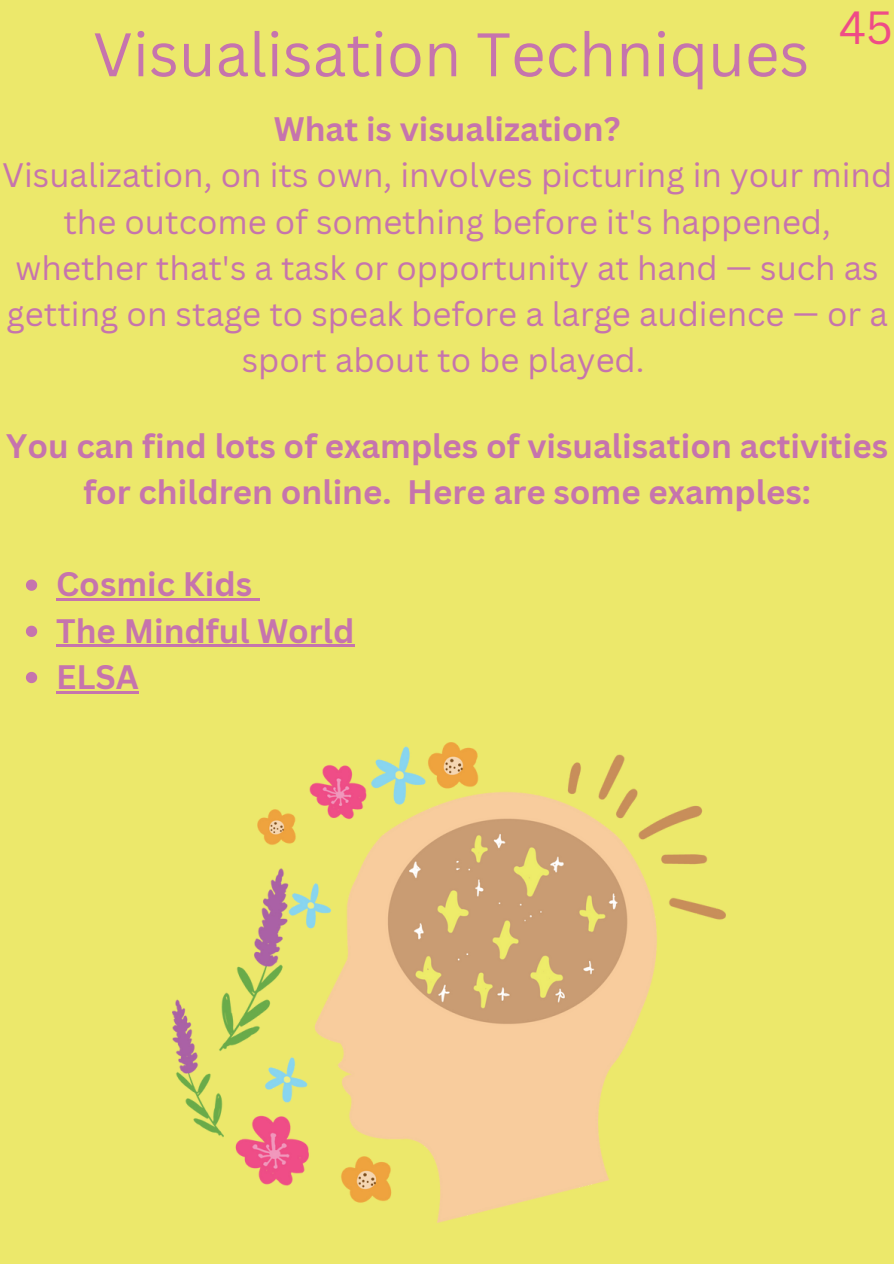
<style>
.page{position:relative;width:894px;height:1264px;background:#fff}
.page>*{position:absolute;margin:0;border:0;box-sizing:border-box;transform-origin:0 0}
.t1{font:60px "Canva Sans";color:#c674ad}
.t2{font:45.3px "Canva Sans";color:#ef4c87}
.t3{font:33px/46.2px "Canva Sans";color:#c674ad;text-align:center}
.t4{font:700 33px/46.2px "Canva Sans";color:#c674ad}
</style>
<div class="page">
<div style="left:0;top:0;width:893px;height:1263px;background:#ece86b"></div>
<img style="left:173px;top:743px;width:551px;height:479px">
<svg style="left:26px;top:579px;width:11px;height:11px"></svg>
<hr style="left:56px;top:598px;width:196px;height:3px;background:#c674ad">
<svg style="left:252px;top:598px;width:8px;height:3px"></svg>
<svg style="left:26px;top:625px;width:11px;height:12px"></svg>
<hr style="left:56px;top:645px;width:298px;height:2px;background:#c674ad">
<svg style="left:26px;top:672px;width:11px;height:11px"></svg>
<hr style="left:56px;top:691px;width:83px;height:2px;background:#c674ad">
<h2 class="t2" style="left:838px;top:-5px;width:56px">45</h2>
<h1 class="t1" style="left:93px;top:12px;width:717px">Visualisation Techniques</h1>
<p class="t4" style="left:274px;top:105px;width:348px">What is visualization?</p>
<p class="t3" style="left:2px;top:151px;width:891px">Visualization, on its own, involves picturing in your mind the outcome of something before it's happened, whether that's a task or opportunity at hand — such as getting on stage to speak before a large audience — or a sport about to be played.</p>
<p class="t4" style="left:6px;top:422px;width:883px;text-align:center">You can find lots of examples of visualisation activities for children online. Here are some examples:</p>
<p class="t4" style="left:56px;top:560px;width:300px">Cosmic Kids<br>The Mindful World<br>ELSA</p>
</div>
